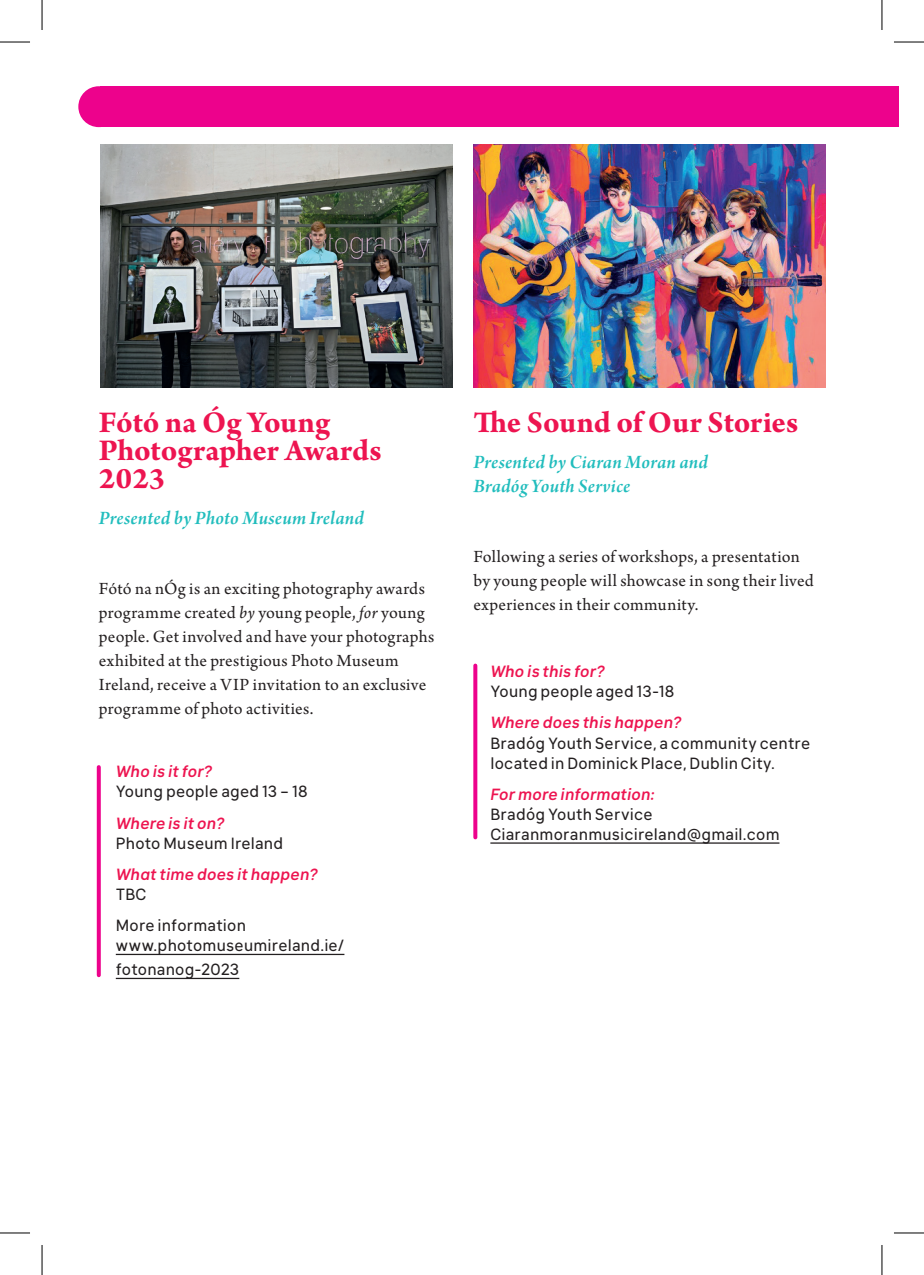
<style>
.page{position:relative;width:924px;height:1275px;background:#fff}
.page>*{position:absolute;margin:0;border:0;box-sizing:border-box;transform-origin:0 0}
.t1{font:700 32px/28px "Arno Pro";color:#ed1450}
.t2{font:20px/24px "Arno Pro Smbd Italic Subhead";letter-spacing:.015em;color:#21bdbd}
.t3{font:18px/24px "Arno Pro";letter-spacing:.015em;color:#231f20}
.t4{font:16px/20px "Klima";letter-spacing:.015em;color:#231f20}
.t5{font:italic 500 16px "Klima";letter-spacing:.015em;color:#ed1450}
.s1{font-style:italic}
</style>
<div class="page">
<img style="left:473px;top:144px;width:351px;height:244px">
<img style="left:101px;top:144px;width:351px;height:244px">
<hr style="left:116px;top:953px;width:228px;height:2px;background:#231f20">
<hr style="left:116px;top:977px;width:123px;height:2px;background:#231f20">
<hr style="left:490px;top:842px;width:289px;height:1px;background:#231f20">
<svg style="left:97px;top:767px;width:4px;height:208px"></svg>
<svg style="left:473px;top:665px;width:4px;height:172px"></svg>
<div style="left:78px;top:86px;width:41px;height:41px;background:#ed028c;border-radius:50%"></div>
<div style="left:101px;top:86px;width:797px;height:41px;background:#ed028c"></div>
<hr style="left:0;top:42px;width:30px;height:1px;background:#000">
<hr style="left:893px;top:42px;width:30px;height:1px;background:#000">
<hr style="left:0;top:1232px;width:30px;height:1px;background:#000">
<hr style="left:893px;top:1232px;width:30px;height:1px;background:#000">
<hr style="left:42px;top:0;width:1px;height:30px;background:#000">
<hr style="left:42px;top:1245px;width:1px;height:30px;background:#000">
<hr style="left:881px;top:0;width:1px;height:30px;background:#000">
<hr style="left:881px;top:1245px;width:1px;height:30px;background:#000">
<h1 class="t1" style="left:99px;top:410px;width:284px">Fótó na Óg Young<br>Photographer Awards<br>2023</h1>
<p class="t2" style="left:99px;top:507px;width:267px">Presented by Photo Museum Ireland</p>
<p class="t3" style="left:99px;top:578px;width:337px">Fótó na nÓg is an exciting photography awards programme created <span class="s1">by</span> young people, <span class="s1">for</span> young people. Get involved and have your photographs exhibited at the prestigious Photo Museum Ireland, receive a VIP invitation to an exclusive programme of photo activities.</p>
<p class="t5" style="left:116px;top:758px;width:98px">Who is it for?</p>
<p class="t4" style="left:116px;top:780px;width:193px">Young people aged 13 – 18</p>
<p class="t5" style="left:116px;top:810px;width:110px">Where is it on?</p>
<p class="t4" style="left:116px;top:831px;width:169px">Photo Museum Ireland</p>
<p class="t5" style="left:116px;top:861px;width:203px">What time does it happen?</p>
<p class="t4" style="left:116px;top:877px;width:131px;line-height:31.4px">TBC<br>More information</p>
<p class="t4" style="left:116px;top:932px;width:230px;line-height:24px">www.photomuseumireland.ie/ fotonanog-2023</p>
<h1 class="t1" style="left:473px;top:410px;width:326px">The Sound of Our Stories</h1>
<p class="t2" style="left:473px;top:451px;width:236px">Presented by Ciaran Moran and<br>Bradóg Youth Service</p>
<p class="t3" style="left:473px;top:546px;width:342px">Following a series of workshops, a presentation by young people will showcase in song their lived experiences in their community.</p>
<p class="t5" style="left:490px;top:658px;width:116px">Who is this for?</p>
<p class="t4" style="left:490px;top:680px;width:185px">Young people aged 13-18</p>
<p class="t5" style="left:490px;top:710px;width:193px">Where does this happen?</p>
<p class="t4" style="left:490px;top:731px;width:321px">Bradóg Youth Service, a community centre located in Dominick Place, Dublin City.</p>
<p class="t5" style="left:490px;top:781px;width:166px">For more information:</p>
<p class="t4" style="left:490px;top:802px;width:290px">Bradóg Youth Service<br>Ciaranmoranmusicireland@gmail.com</p>
</div>
